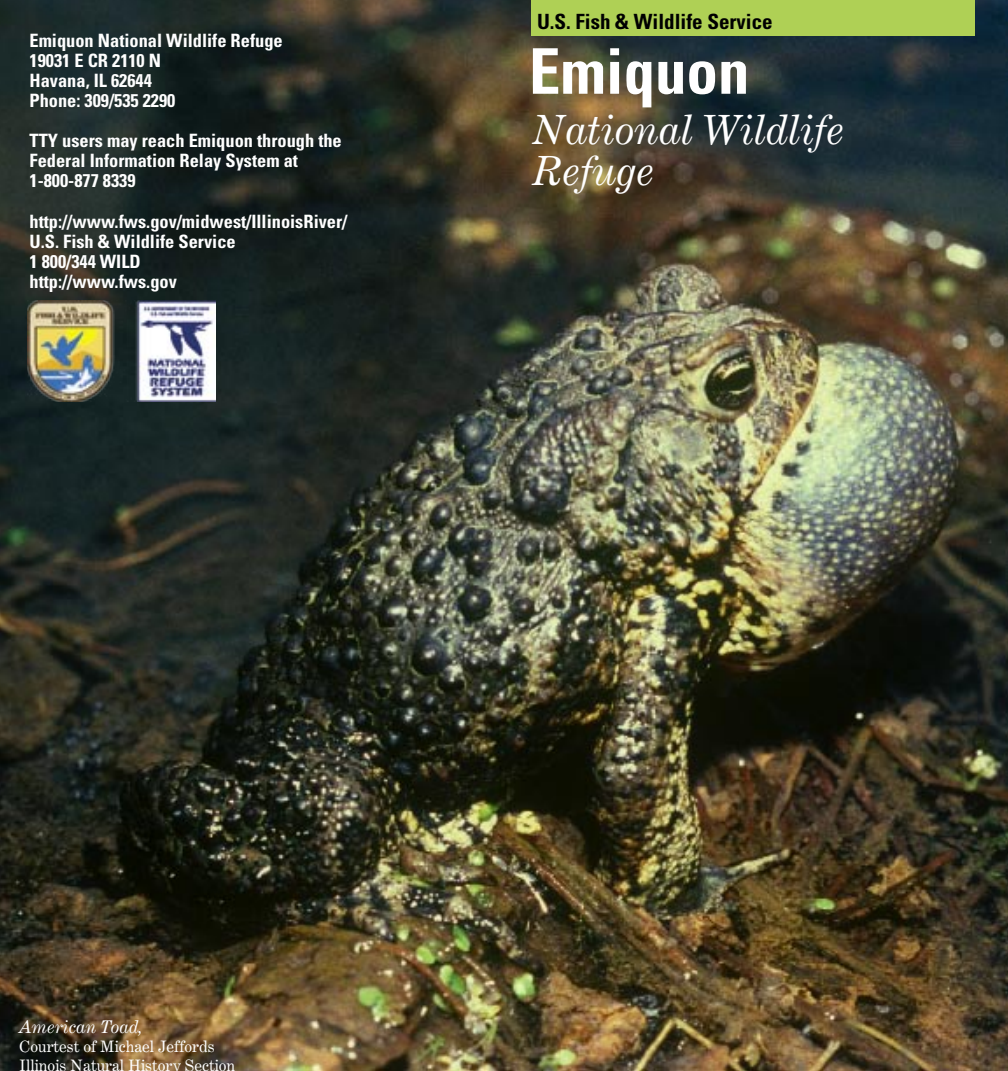
<style>
.page{position:relative;width:1008px;height:1071px;background:#fff}
.page>*{position:absolute;margin:0;border:0;box-sizing:border-box;transform-origin:0 0}
.t1{font:700 condensed 63px "Univers";color:#fff}
.t2{font:italic 40.25px/40.2px "Century Expanded BT";color:#fff}
.t3{font:700 condensed 21px "Univers";color:#000}
.t4{font:700 condensed 18.38px/20.1px "Univers";color:#fff}
.t5{font:italic 17.5px "Century Expanded BT";color:#fff}
.t6{font:15.75px/19.2px "Century Expanded BT";color:#fff}
</style>
<div class="page">
<img style="left:0;top:0;width:1008px;height:1071px">
<div style="left:531px;top:0;width:444px;height:35px;background:#afd055"></div>
<img style="left:28px;top:300px;width:188px;height:102px">
<p class="t4" style="left:30px;top:30px;width:255px">Emiquon National Wildlife Refuge<br>19031 E CR 2110 N<br>Havana, IL 62644<br>Phone: 309/535 2290</p>
<p class="t4" style="left:30px;top:131px;width:314px">TTY users may reach Emiquon through the<br>Federal Information Relay System at<br>1-800-877 8339</p>
<p class="t4" style="left:30px;top:211px;width:319px">http://www.fws.gov/midwest/IllinoisRiver/<br>U.S. Fish &amp; Wildlife Service<br>1 800/344 WILD<br>http://www.fws.gov</p>
<p class="t3" style="left:537px;top:9px;width:237px">U.S. Fish &amp; Wildlife Service</p>
<p class="t1" style="left:529px;top:33px;width:222px">Emiquon</p>
<p class="t2" style="left:532px;top:109px;width:313px">National Wildlife<br>Refuge</p>
<p class="t5" style="left:19px;top:1016px;width:125px">American Toad,</p>
<p class="t6" style="left:19px;top:1036px;width:218px">Courtest of Michael Jeffords<br>Illinois Natural History Section</p>
</div>
